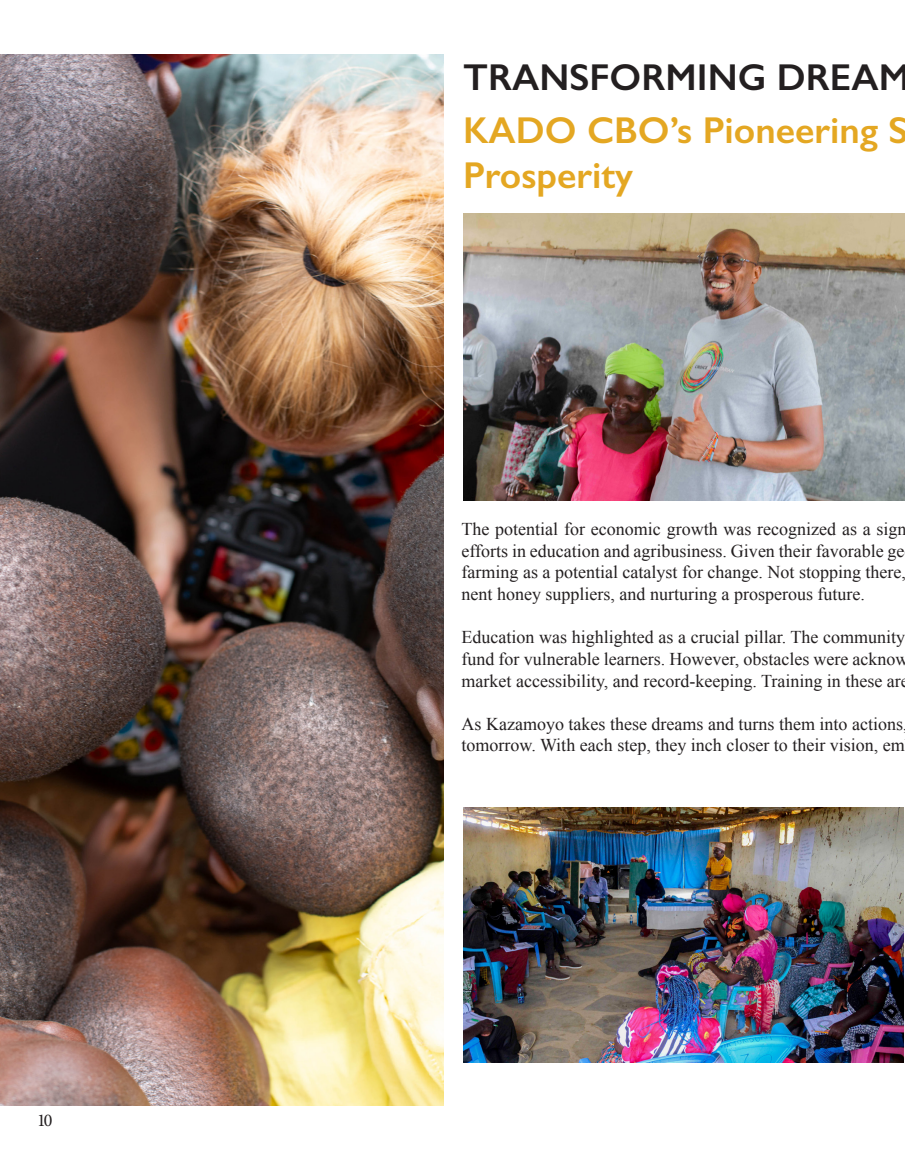
<style>
.page{position:relative;width:905px;height:1176px;background:#fff}
.page>*{position:absolute;margin:0;border:0;box-sizing:border-box;transform-origin:0 0}
.t1{font:600 37.5px "Gill Sans";color:#e4a722}
.t2{font:600 37.5px "Gill Sans";color:#231f20}
.t3{font:18px/21.6px "Times New Roman";color:#231f20;text-align:justify}
.t4{font:18px "Minion Pro";color:#231f20}
</style>
<div class="page">
<img style="left:463px;top:807px;width:440px;height:255px">
<img style="left:463px;top:214px;width:441px;height:286px">
<img style="left:0;top:54px;width:443px;height:1051px">
<p class="t4" style="left:37px;top:1108px;width:17px">10</p>
<p class="t2" style="left:463px;top:54px;width:448px">TRANSFORMING DREAM</p>
<p class="t1" style="left:463px;top:108px;width:447px">KADO CBO’s Pioneering S</p>
<p class="t1" style="left:463px;top:153px;width:172px">Prosperity</p>
<p class="t3" style="left:461px;top:518px;width:446px">The potential for economic growth was recognized as a sign efforts in education and agribusiness. Given their favorable ge farming as a potential catalyst for change. Not stopping there, nent honey suppliers, and nurturing a prosperous future.</p>
<p class="t3" style="left:461px;top:626px;width:448px;text-align:left">Education was highlighted as a crucial pillar. The community fund for vulnerable learners. However, obstacles were acknow market accessibility, and record-keeping. Training in these ar</p>
<p class="t3" style="left:461px;top:712px;width:443px">As Kazamoyo takes these dreams and turns them into actions</p>
<p class="t3" style="left:461px;top:734px;width:445px">tomorrow. With each step, they inch closer to their vision, em</p>
</div>
